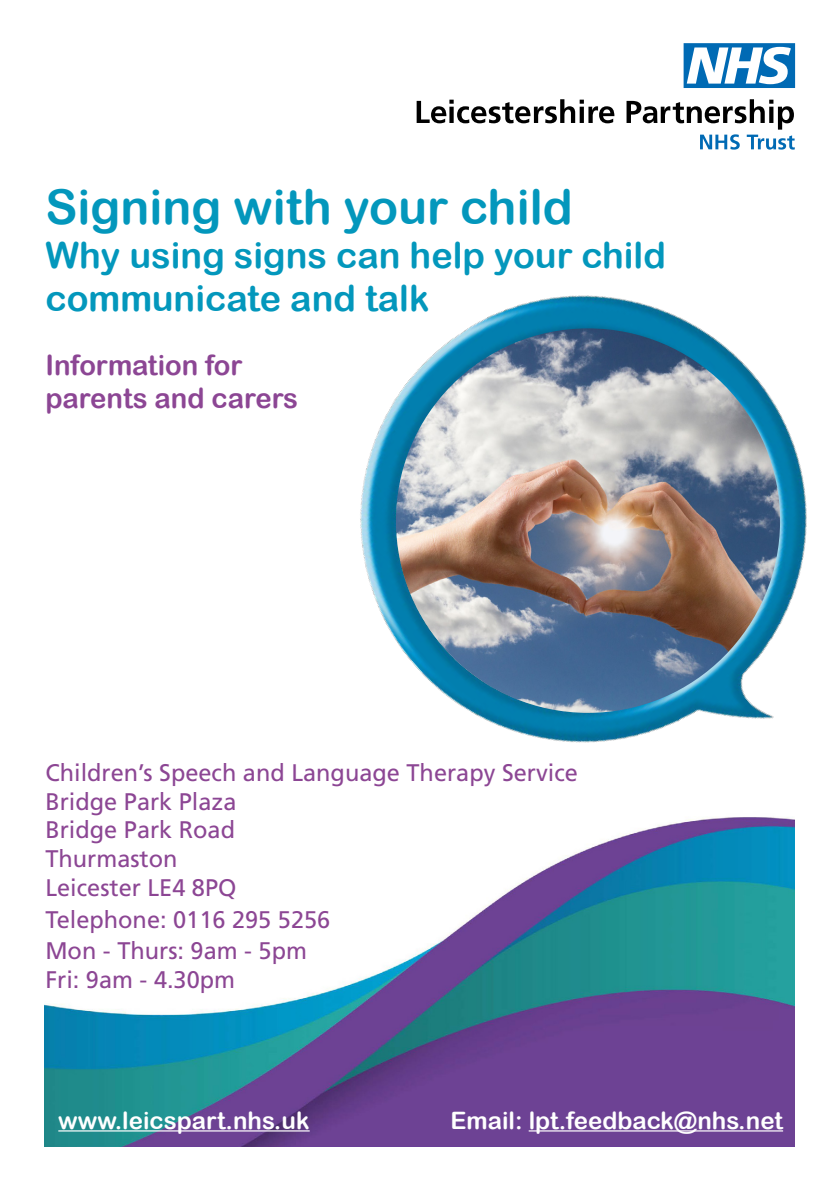
<style>
.page{position:relative;width:840px;height:1191px;background:#fff}
.page>*{position:absolute;margin:0;border:0;box-sizing:border-box;transform-origin:0 0}
.t1{font:48px "Arial Rounded MT Bold";color:#0397bc}
.t2{font:36px/43.2px "Arial Rounded MT Bold";color:#0397bc}
.t3{font:28px "Arial Rounded MT Bold";color:#8c4694}
.t4{font:24px "Frutiger LT Std";color:#8c4694}
.t5{font:24px "Arial Rounded MT Bold";color:#fff}
</style>
<div class="page">
<svg style="left:416px;top:99px;width:378px;height:51px"></svg>
<svg style="left:683px;top:43px;width:111px;height:45px"></svg>
<img style="left:45px;top:889px;width:749px;height:257px">
<hr style="left:58px;top:1130px;width:251px;height:1px;background:#fff">
<hr style="left:528px;top:1130px;width:254px;height:1px;background:#fff">
<img style="left:360px;top:295px;width:447px;height:594px">
<img style="left:396px;top:328px;width:383px;height:385px;border-radius:192px">
<p class="t1" style="left:45px;top:179px;width:528px">Signing with your child</p>
<p class="t2" style="left:45px;top:233px;width:621px">Why using signs can help your child communicate and talk</p>
<p class="t3" style="left:45px;top:348px;width:198px">Information for</p>
<p class="t3" style="left:45px;top:382px;width:254px">parents and carers</p>
<p class="t4" style="left:45px;top:758px;width:533px">Children’s Speech and Language Therapy Service</p>
<p class="t4" style="left:45px;top:787px;width:192px">Bridge Park Plaza</p>
<p class="t4" style="left:45px;top:816px;width:191px">Bridge Park Road</p>
<p class="t4" style="left:45px;top:844px;width:133px">Thurmaston</p>
<p class="t4" style="left:45px;top:873px;width:192px">Leicester LE4 8PQ</p>
<p class="t4" style="left:45px;top:905px;width:286px">Telephone: 0116 295 5256</p>
<p class="t4" style="left:45px;top:937px;width:263px">Mon - Thurs: 9am - 5pm</p>
<p class="t4" style="left:45px;top:965px;width:191px">Fri: 9am - 4.30pm</p>
<p class="t5" style="left:58px;top:1105px;width:253px">www.leicspart.nhs.uk</p>
<p class="t5" style="left:450px;top:1105px;width:334px">Email: lpt.feedback@nhs.net</p>
</div>
